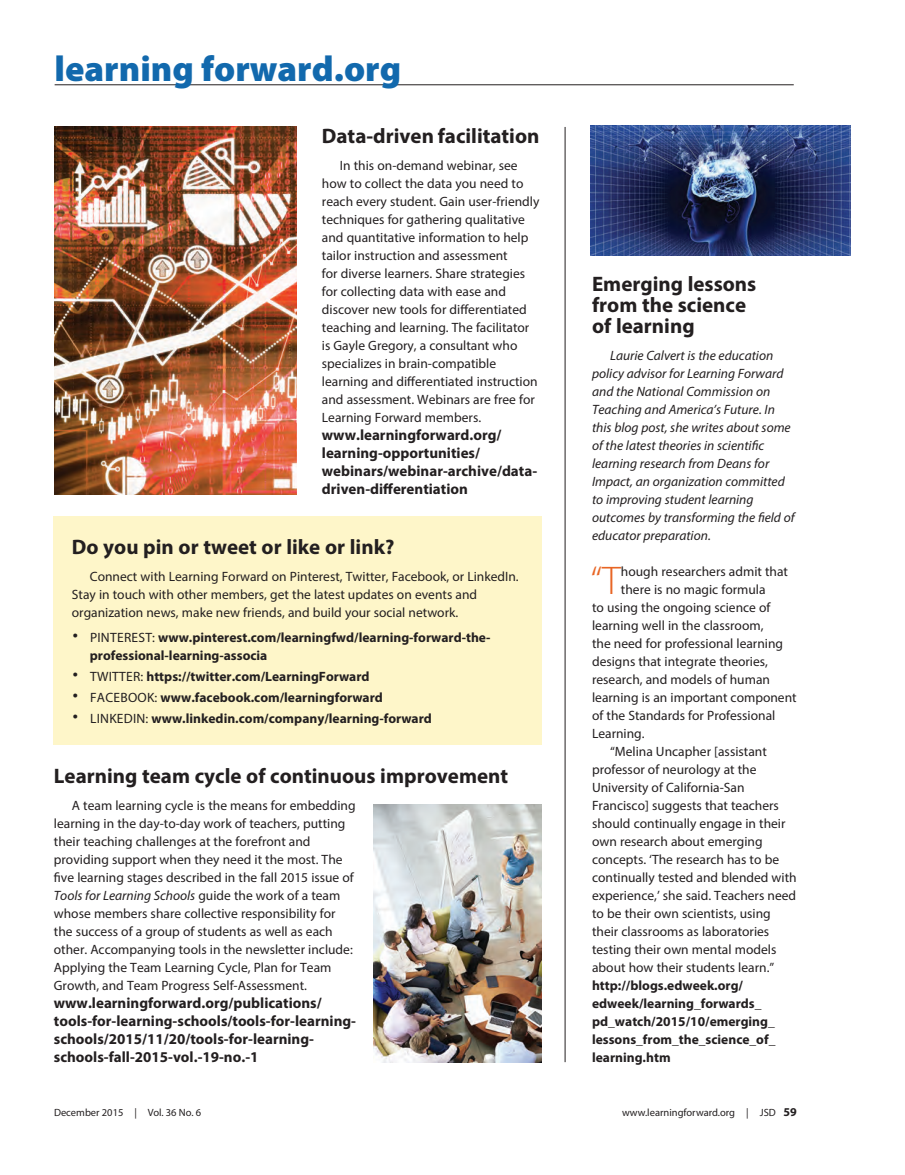
<style>
.page{position:relative;width:905px;height:1175px;background:#fff}
.page>*{position:absolute;margin:0;border:0;box-sizing:border-box;transform-origin:0 0}
.box{font:300 40.2px "Myriad Pro";color:#e86524}
.t1{font:900 36px "Myriad Pro";color:#1269ad}
.box-2{font:700 21px/21px "Myriad Pro";color:#231f20}
.box-3{font:700 15px/18px "Myriad Pro";color:#231f20}
.box-4{font:13.5px/18px "Myriad Pro";color:#231f20}
.box-5{font:700 13.5px/18px "Myriad Pro";color:#231f20}
.box-6{font:italic 13.5px/18px "Myriad Pro";color:#231f20}
.t2{font:700 12px "Myriad Pro";color:#231f20}
.t3{font:10.5px "Myriad Pro";color:#231f20}
.s1{font-family:"Helvetica";font-weight:400;font-size:18px}
.s2{font-weight:400}
.s3{font-style:italic}
</style>
<div class="page">
<hr style="left:564px;top:127px;width:1px;height:935px;background:#231f20">
<hr style="left:55px;top:84px;width:738px;height:1px;background:#231f20">
<img style="left:590px;top:125px;width:260px;height:130px">
<div style="left:54px;top:516px;width:488px;height:229px;background:#fef6c9"></div>
<img style="left:374px;top:804px;width:168px;height:258px">
<img style="left:55px;top:127px;width:242px;height:368px">
<p class="t1" style="left:55px;top:45px;width:348px">learning forward.org</p>
<p class="box-2" style="left:322px;top:124px;width:219px">Data-driven facilitation</p>
<p class="box-4" style="left:322px;top:156px;width:219px;text-indent:18px">In this on-demand webinar, see how to collect the data you need to reach every student. Gain user-friendly techniques for gathering qualitative and quantitative information to help tailor instruction and assessment<br>for diverse learners. Share strategies for collecting data with ease and discover new tools for differentiated teaching and learning. The facilitator is Gayle Gregory, a consultant who specializes in brain-compatible learning and differentiated instruction and assessment. Webinars are free for Learning Forward members.</p>
<p class="box-3" style="left:322px;top:425px;width:217px">www.learningforward.org/ learning-opportunities/ webinars/webinar-archive/data&shy;driven-differentiation</p>
<p class="box-2" style="left:72px;top:535px;width:324px">Do you pin or tweet or like or link?</p>
<p class="box-4" style="left:72px;top:567px;width:448px;text-indent:18px">Connect with Learning Forward on Pinterest, Twitter, Facebook, or LinkedIn.<br>Stay in touch with other members, get the latest updates on events and organization news, make new friends, and build your social network.</p>
<p class="box-5" style="left:90px;top:628px;width:402px;text-indent:-18px"><span class="s1">•</span> <span class="s2">PINTEREST:</span> www.pinterest.com/learningfwd/learning-forward-the&shy;professional-learning-associa</p>
<p class="box-5" style="left:72px;top:667px;width:299px"><span class="s1">•</span> <span class="s2">TWITTER:</span> https://twitter.com/LearningForward</p>
<p class="box-5" style="left:72px;top:688px;width:312px"><span class="s1">•</span> <span class="s2">FACEBOOK:</span> www.facebook.com/learningforward</p>
<p class="box-5" style="left:72px;top:709px;width:361px"><span class="s1">•</span> <span class="s2">LINKEDIN:</span> www.linkedin.com/company/learning-forward</p>
<p class="box-2" style="left:54px;top:765px;width:456px">Learning team cycle of continuous improvement</p>
<p class="box-4" style="left:54px;top:796px;width:303px;text-indent:18px">A team learning cycle is the means for embedding learning in the day-to-day work of teachers, putting their teaching challenges at the forefront and providing support when they need it the most. The five learning stages described in the fall 2015 issue of <span class="s3">Tools for Learning Schools</span> guide the work of a team whose members share collective responsibility for the success of a group of students as well as each other. Accompanying tools in the newsletter include:<br>Applying the Team Learning Cycle, Plan for Team Growth, and Team Progress Self-Assessment.</p>
<p class="box-3" style="left:54px;top:993px;width:304px">www.learningforward.org/publications/ tools-for-learning-schools/tools-for-learning&shy;schools/2015/11/20/tools-for-learning&shy;schools-fall-2015-vol.-19-no.-1</p>
<p class="box-2" style="left:592px;top:273px;width:166px">Emerging lessons from the science of learning</p>
<p class="box-6" style="left:592px;top:346px;width:204px;text-indent:18px">Laurie Calvert is the education policy advisor for Learning Forward and the National Commission on Teaching and America’s Future. In this blog post, she writes about some of the latest theories in scientific learning research from Deans for Impact, an organization committed to improving student learning outcomes by transforming the field of educator preparation.</p>
<p class="box" style="left:590px;top:556px;width:32px">“T</p>
<p class="box-4" style="left:621px;top:562px;width:169px">hough researchers admit that</p>
<p class="box-4" style="left:621px;top:580px;width:146px">there is no magic formula</p>
<p class="box-4" style="left:592px;top:598px;width:180px">to using the ongoing science of</p>
<p class="box-4" style="left:592px;top:616px;width:173px">learning well in the classroom,</p>
<p class="box-4" style="left:592px;top:634px;width:192px">the need for professional learning</p>
<p class="box-4" style="left:592px;top:652px;width:177px">designs that integrate theories,</p>
<p class="box-4" style="left:592px;top:670px;width:179px">research, and models of human</p>
<p class="box-4" style="left:592px;top:688px;width:206px">learning is an important component</p>
<p class="box-4" style="left:592px;top:706px;width:185px">of the Standards for Professional</p>
<p class="box-4" style="left:592px;top:724px;width:54px">Learning.</p>
<p class="box-4" style="left:592px;top:742px;width:206px;text-indent:18px">“Melina Uncapher [assistant professor of neurology at the<br>University of California-San<br>Francisco] suggests that teachers should continually engage in their own research about emerging concepts. ‘The research has to be continually tested and blended with experience,’ she said. Teachers need to be their own scientists, using their classrooms as laboratories testing their own mental models about how their students learn.”</p>
<p class="box-5" style="left:592px;top:976px;width:185px">http://blogs.edweek.org/ edweek/learning_forwards_ pd_watch/2015/10/emerging_ lessons_from_the_science_of_ learning.htm</p>
<p class="t3" style="left:54px;top:1106px;width:149px">December 2015 | Vol. 36 No. 6</p>
<p class="t3" style="left:622px;top:1106px;width:155px">www.learningforward.org | JSD</p>
<p class="t2" style="left:783px;top:1104px;width:15px">59</p>
</div>
